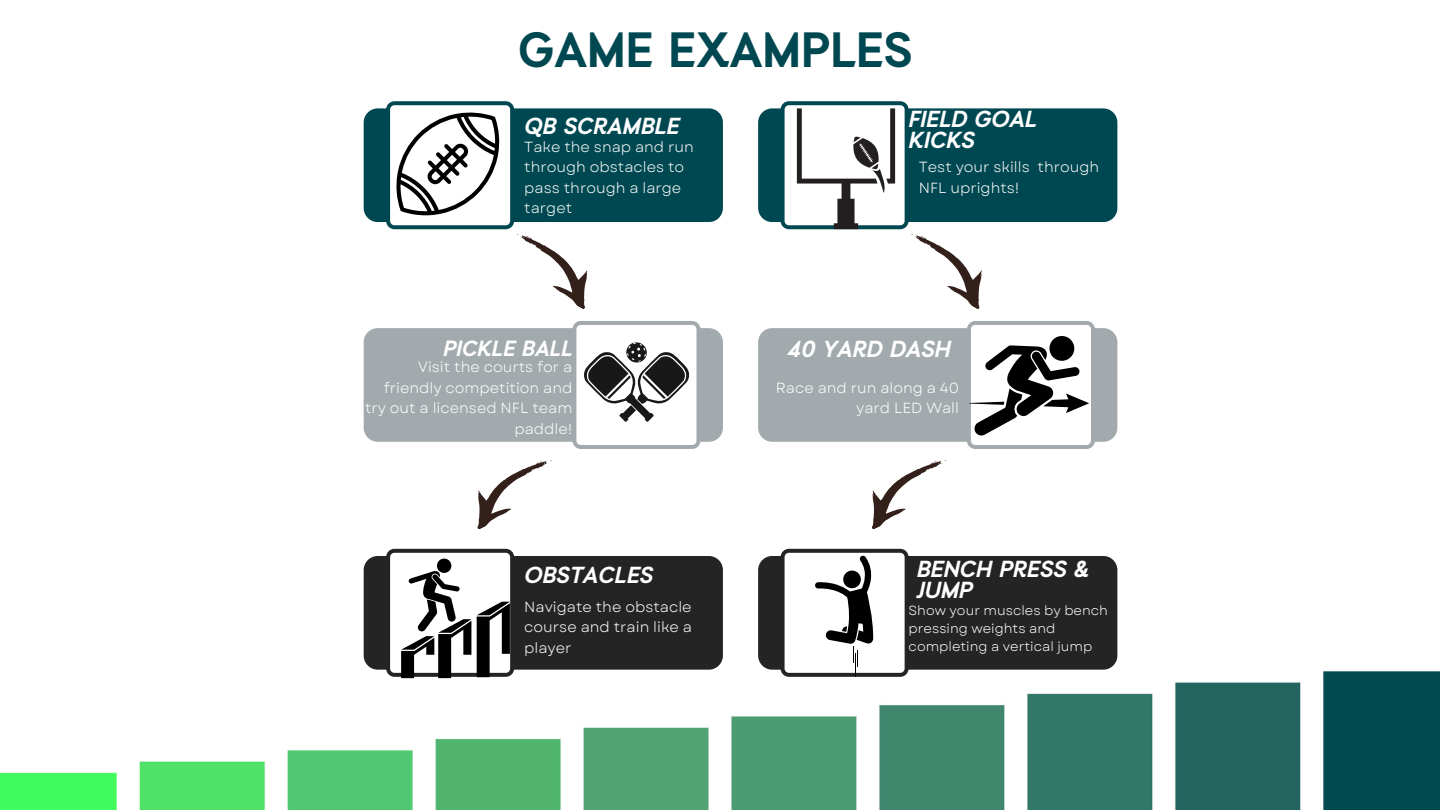
<style>
.page{position:relative;width:1440px;height:810px;background:#fff}
.page>*{position:absolute;margin:0;border:0;box-sizing:border-box;transform-origin:0 0}
.t1{font:700 49.5px "Auxilia";color:#004851}
.t2{font:italic 700 23.2px/21.4px "Auxilia";color:#fff}
.t3{font:italic 700 22px "Auxilia";color:#fff}
.t4{font:14.7px/20.4px "Garet";color:#fff;text-align:right}
.t5{font:14.7px/20.4px "Garet";color:#fdfdfc}
.t6{font:13.2px/18px "Garet";color:#fff}
</style>
<div class="page">
<img style="left:0;top:107px;width:1440px;height:703px">
<div style="left:364px;top:108px;width:359px;height:114px;background:#004851;border-radius:14px"></div>
<div style="left:364px;top:556px;width:359px;height:114px;background:#242424;border-radius:14px"></div>
<div style="left:364px;top:328px;width:359px;height:114px;background:#a2aaad;border-radius:14px"></div>
<svg style="left:463px;top:458px;width:97px;height:72px"></svg>
<div style="left:758px;top:108px;width:359px;height:114px;background:#004851;border-radius:14px"></div>
<div style="left:758px;top:556px;width:359px;height:114px;background:#242424;border-radius:14px"></div>
<div style="left:758px;top:328px;width:359px;height:114px;background:#a2aaad;border-radius:14px"></div>
<svg style="left:857px;top:458px;width:98px;height:72px"></svg>
<svg style="left:386px;top:549px;width:128px;height:129px;background:#a5a5a5"></svg>
<svg style="left:386px;top:101px;width:216px;height:209px"></svg>
<svg style="left:781px;top:101px;width:216px;height:209px"></svg>
<svg style="left:967px;top:321px;width:128px;height:128px;background:#b4b5b5"></svg>
<svg style="left:781px;top:549px;width:128px;height:128px;background:#c3c3c3"></svg>
<svg style="left:572px;top:321px;width:128px;height:128px;background:#c4c4c5"></svg>
<h1 class="t1" style="left:518px;top:22px;width:396px">GAME EXAMPLES</h1>
<p class="t2" style="left:524px;top:117px;width:157px">QB SCRAMBLE</p>
<p class="t5" style="left:524px;top:137px;width:171px">Take the snap and run through obstacles to pass through a large target</p>
<h3 class="t3" style="left:443px;top:335px;width:131px">PICKLE BALL</h3>
<h2 class="t4" style="left:365px;top:357px;width:209px">Visit the courts for a friendly competition and try out a licensed NFL team paddle!</h2>
<h2 class="t2" style="left:524px;top:567px;width:130px">OBSTACLES</h2>
<p class="t4" style="left:524px;top:596px;width:169px;text-align:justify">Navigate the obstacle course and train like a player</p>
<h3 class="t2" style="left:909px;top:110px;width:130px">FIELD GOAL<br>KICKS</h3>
<h3 class="t5" style="left:919px;top:157px;width:182px">Test your skills through<br>NFL uprights!</h3>
<p class="t2" style="left:787px;top:341px;width:165px">40 YARD DASH</p>
<p class="t4" style="left:776px;top:378px;width:185px">Race and run along a 40 yard LED Wall</p>
<p class="t2" style="left:917px;top:560px;width:174px">BENCH PRESS &amp;<br>JUMP</p>
<h2 class="t6" style="left:909px;top:601px;width:201px">Show your muscles by bench pressing weights and completing a vertical jump</h2>
</div>
